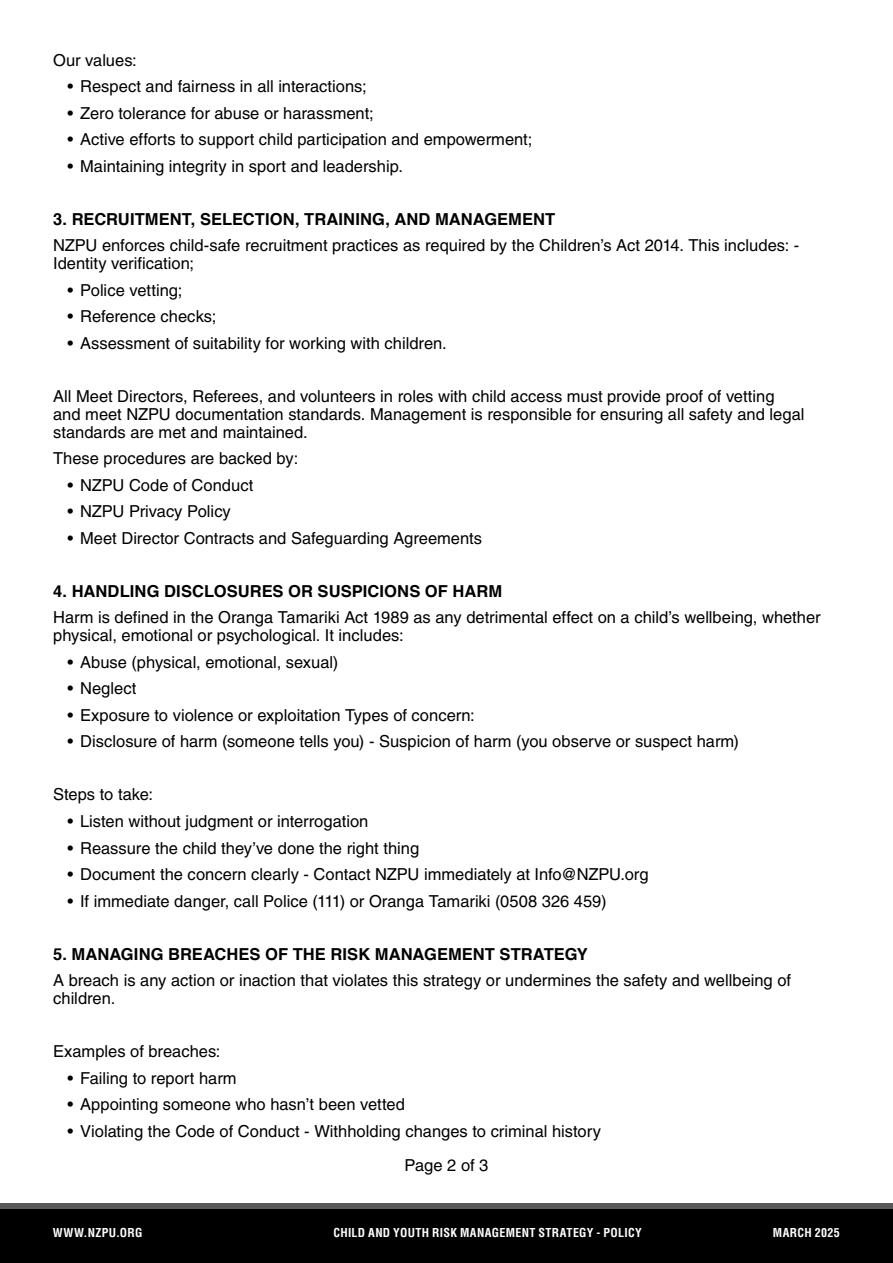
<style>
.page{position:relative;width:893px;height:1263px;background:#fff}
.page>*{position:absolute;margin:0;border:0;box-sizing:border-box;transform-origin:0 0}
.t1{font:16.5px/18px "Helvetica";color:#000}
.t2{font:700 16.5px "Helvetica";letter-spacing:.005em;color:#000}
.t3{font:700 condensed 12px "Helvetica";letter-spacing:.025em;color:#fff}
</style>
<div class="page">
<div style="left:0;top:1209px;width:893px;height:54px;background:#000"></div>
<div style="left:0;top:1204px;width:893px;height:5px;background:#58595b"></div>
<p class="t1" style="left:53px;top:51px;width:85px">Our values:</p>
<p class="t1" style="left:67px;top:78px;width:301px">• Respect and fairness in all interactions;</p>
<p class="t1" style="left:67px;top:104px;width:308px">• Zero tolerance for abuse or harassment;</p>
<p class="t1" style="left:67px;top:131px;width:466px">• Active efforts to support child participation and empowerment;</p>
<p class="t1" style="left:67px;top:157px;width:337px">• Maintaining integrity in sport and leadership.</p>
<p class="t2" style="left:53px;top:209px;width:504px">3. RECRUITMENT, SELECTION, TRAINING, AND MANAGEMENT</p>
<p class="t1" style="left:53px;top:237px;width:748px">NZPU enforces child-safe recruitment practices as required by the Children’s Act 2014. This includes: -<br>Identity verification;</p>
<p class="t1" style="left:67px;top:281px;width:116px">• Police vetting;</p>
<p class="t1" style="left:67px;top:308px;width:150px">• Reference checks;</p>
<p class="t1" style="left:67px;top:334px;width:381px">• Assessment of suitability for working with children.</p>
<p class="t1" style="left:53px;top:387px;width:753px">All Meet Directors, Referees, and volunteers in roles with child access must provide proof of vetting and meet NZPU documentation standards. Management is responsible for ensuring all safety and legal standards are met and maintained.</p>
<p class="t1" style="left:53px;top:450px;width:247px">These procedures are backed by:</p>
<p class="t1" style="left:67px;top:476px;width:187px">• NZPU Code of Conduct</p>
<p class="t1" style="left:67px;top:503px;width:165px">• NZPU Privacy Policy</p>
<p class="t1" style="left:67px;top:529px;width:416px">• Meet Director Contracts and Safeguarding Agreements</p>
<p class="t2" style="left:53px;top:581px;width:450px">4. HANDLING DISCLOSURES OR SUSPICIONS OF HARM</p>
<p class="t1" style="left:53px;top:609px;width:769px">Harm is defined in the Oranga Tamariki Act 1989 as any detrimental effect on a child’s wellbeing, whether physical, emotional or psychological. It includes:</p>
<p class="t1" style="left:67px;top:653px;width:273px">• Abuse (physical, emotional, sexual)</p>
<p class="t1" style="left:67px;top:680px;width:71px">• Neglect</p>
<p class="t1" style="left:67px;top:706px;width:409px">• Exposure to violence or exploitation Types of concern:</p>
<p class="t1" style="left:67px;top:733px;width:673px">• Disclosure of harm (someone tells you) - Suspicion of harm (you observe or suspect harm)</p>
<p class="t1" style="left:53px;top:786px;width:101px">Steps to take:</p>
<p class="t1" style="left:67px;top:812px;width:303px">• Listen without judgment or interrogation</p>
<p class="t1" style="left:67px;top:839px;width:353px">• Reassure the child they’ve done the right thing</p>
<p class="t1" style="left:67px;top:865px;width:583px">• Document the concern clearly - Contact NZPU immediately at Info@NZPU.org</p>
<p class="t1" style="left:67px;top:892px;width:541px">• If immediate danger, call Police (111) or Oranga Tamariki (0508 326 459)</p>
<p class="t2" style="left:53px;top:943px;width:536px">5. MANAGING BREACHES OF THE RISK MANAGEMENT STRATEGY</p>
<p class="t1" style="left:53px;top:971px;width:739px">A breach is any action or inaction that violates this strategy or undermines the safety and wellbeing of children.</p>
<p class="t1" style="left:53px;top:1042px;width:169px">Examples of breaches:</p>
<p class="t1" style="left:67px;top:1069px;width:171px">• Failing to report harm</p>
<p class="t1" style="left:67px;top:1095px;width:339px">• Appointing someone who hasn’t been vetted</p>
<p class="t1" style="left:405px;top:1114px;width:198px;line-height:34px;text-indent:-337px">• Violating the Code of Conduct - Withholding changes to criminal history<br>Page 2 of 3</p>
<p class="t3" style="left:53px;top:1225px;width:91px">WWW.NZPU.ORG</p>
<p class="t3" style="left:333px;top:1225px;width:310px">CHILD AND YOUTH RISK MANAGEMENT STRATEGY - POLICY</p>
<p class="t3" style="left:773px;top:1225px;width:69px">MARCH 2025</p>
</div>
